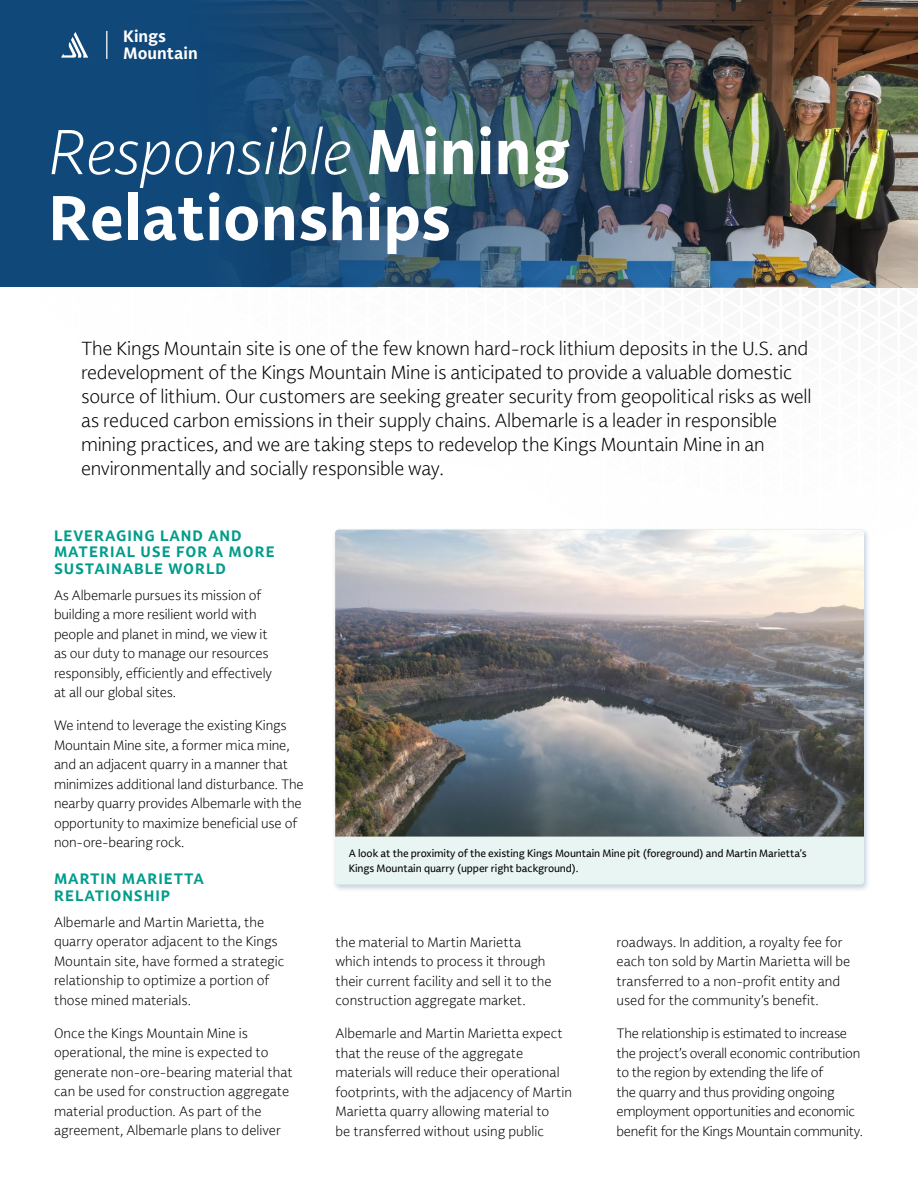
<style>
.page{position:relative;width:918px;height:1188px;background:#fff}
.page>*{position:absolute;margin:0;border:0;box-sizing:border-box;transform-origin:0 0}
.t1{font:700 63px/66px "Lemance";color:#fff}
.t2{font:300 18.75px/24px "Lemance";letter-spacing:-.01em;color:#000}
.t3{font:700 16.35px/16.4px "Lemance";color:#fff}
.t4{font:700 15px/16.5px "Lemance";letter-spacing:.06em;color:#009c8b}
.t5{font:300 13.5px/19.5px "Lemance";letter-spacing:-.01em;color:#000}
.t6{font:10.5px/14.2px "Lemance";letter-spacing:-.01em;color:#010000}
.s1{font-weight:300;font-style:italic}
</style>
<div class="page">
<div style="left:0;top:0;width:918px;height:287px;background:#10487a"></div>
<img style="left:231px;top:0;width:687px;height:288px">
<svg style="left:61px;top:32px;width:27px;height:26px"></svg>
<svg style="left:106px;top:31px;width:1px;height:28px"></svg>
<div style="left:331px;top:527px;width:539px;height:365px;background:#10487a;opacity:.25"></div>
<div style="left:335px;top:530px;width:529px;height:355px;background:#e8f5f3;border-radius:3px"></div>
<img style="left:335px;top:530px;width:529px;height:307px">
<p class="t3" style="left:123px;top:28px;width:76px">Kings<br>Mountain</p>
<h1 class="t1" style="left:48px;top:118px;width:524px"><span class="s1">Responsible</span> Mining<br>Relationships</h1>
<p class="t2" style="left:81px;top:337px;width:732px">The Kings Mountain site is one of the few known hard-rock lithium deposits in the U.S. and redevelopment of the Kings Mountain Mine is anticipated to provide a valuable domestic source of lithium. Our customers are seeking greater security from geopolitical risks as well as reduced carbon emissions in their supply chains. Albemarle is a leader in responsible mining practices, and we are taking steps to redevelop the Kings Mountain Mine in an environmentally and socially responsible way.</p>
<p class="t4" style="left:54px;top:527px;width:222px">LEVERAGING LAND AND<br>MATERIAL USE FOR A MORE<br>SUSTAINABLE WORLD</p>
<p class="t5" style="left:54px;top:585px;width:220px">As Albemarle pursues its mission of building a more resilient world with people and planet in mind, we view it as our duty to manage our resources responsibly, efficiently and effectively at all our global sites.</p>
<p class="t5" style="left:54px;top:716px;width:251px">We intend to leverage the existing Kings Mountain Mine site, a former mica mine, and an adjacent quarry in a manner that minimizes additional land disturbance. The nearby quarry provides Albemarle with the opportunity to maximize beneficial use of non-ore-bearing rock.</p>
<p class="t4" style="left:54px;top:870px;width:152px">MARTIN MARIETTA<br>RELATIONSHIP</p>
<p class="t5" style="left:54px;top:912px;width:232px">Albemarle and Martin Marietta, the quarry operator adjacent to the Kings Mountain site, have formed a strategic relationship to optimize a portion of those mined materials.</p>
<p class="t5" style="left:54px;top:1023px;width:240px">Once the Kings Mountain Mine is operational, the mine is expected to generate non-ore-bearing material that can be used for construction aggregate material production. As part of the agreement, Albemarle plans to deliver</p>
<p class="t6" style="left:349px;top:846px;width:459px">A look at the proximity of the existing Kings Mountain Mine pit (foreground) and Martin Marietta’s<br>Kings Mountain quarry (upper right background).</p>
<p class="t5" style="left:335px;top:932px;width:218px">the material to Martin Marietta which intends to process it through their current facility and sell it to the construction aggregate market.</p>
<p class="t5" style="left:335px;top:1024px;width:238px">Albemarle and Martin Marietta expect that the reuse of the aggregate materials will reduce their operational footprints, with the adjacency of Martin Marietta quarry allowing material to<br>be transferred without using public</p>
<p class="t5" style="left:617px;top:932px;width:235px">roadways. In addition, a royalty fee for each ton sold by Martin Marietta will be transferred to a non-profit entity and used for the community’s benefit.</p>
<p class="t5" style="left:617px;top:1024px;width:248px">The relationship is estimated to increase the project’s overall economic contribution to the region by extending the life of<br>the quarry and thus providing ongoing employment opportunities and economic benefit for the Kings Mountain community.</p>
</div>
